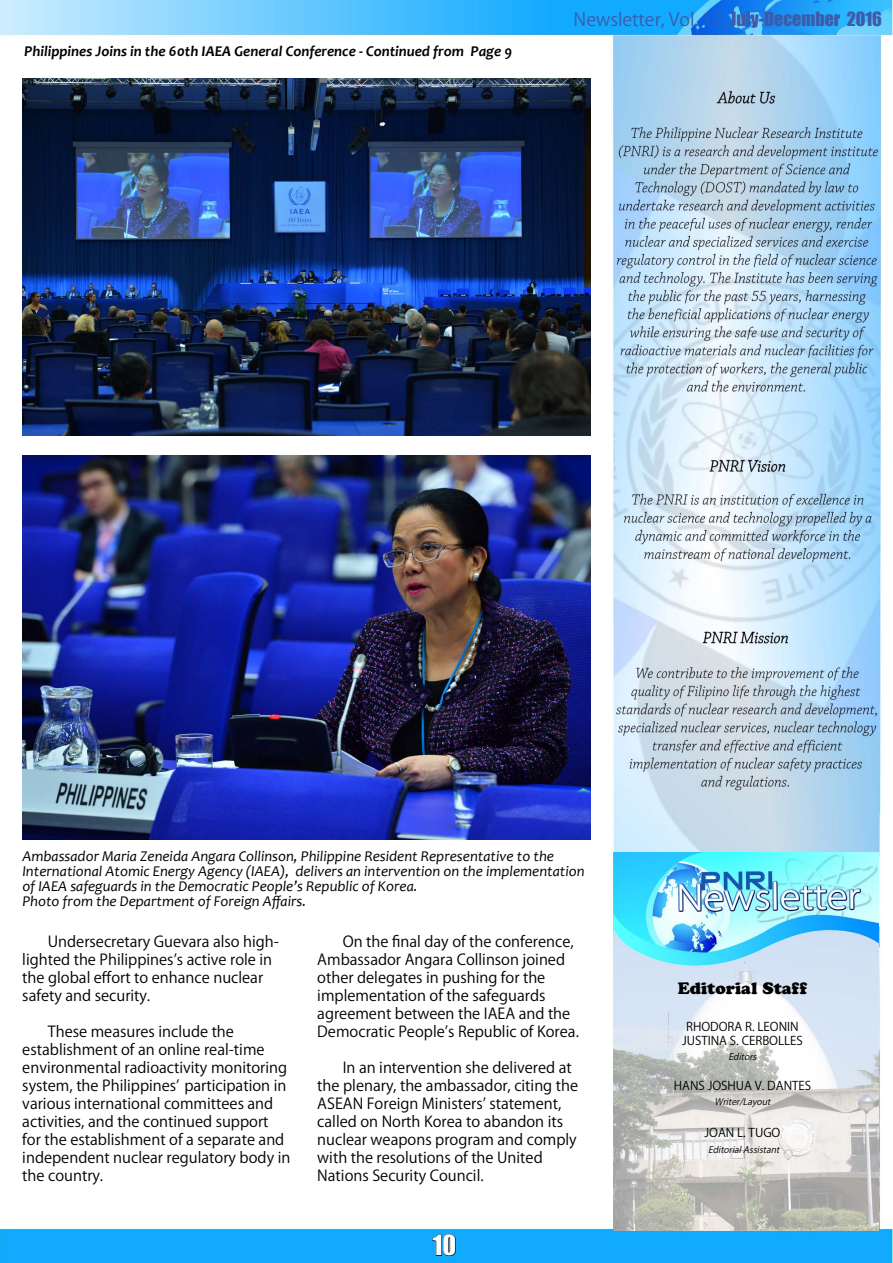
<style>
.page{position:relative;width:893px;height:1263px;background:#fff}
.page>*{position:absolute;margin:0;border:0;box-sizing:border-box;transform-origin:0 0}
.t1{font:25.5px "Impact";color:#fff}
.t2{font:18px "Koz Go Pro";color:#3d5ba9}
.t3{font:16.5px "Cooper Black Std";color:#000}
.t4{font:15px/18px "Koz Go Pro";color:#000}
.t5{font:italic 15px/15px "Candara";color:#000}
.t6{font:italic 700 15px "Candara";color:#000}
.t7{font:12px/14.4px "Koz Go Pro";color:#000;text-align:center}
.t8{font:italic 9px "Koz Go Pro";color:#000}
.s1{font-family:"Impact"}
</style>
<div class="page">
<img style="left:0;top:0;width:893px;height:1263px">
<svg style="left:432px;top:1234px;width:24px;height:22px"></svg>
<img style="left:22px;top:79px;width:569px;height:357px">
<img style="left:22px;top:455px;width:569px;height:385px">
<img style="left:613px;top:852px;width:265px;height:378px">
<p class="t6" style="left:24px;top:41px;width:490px">Philippines Joins in the 60th IAEA General Conference - Continued from Page 9</p>
<p class="t2" style="left:574px;top:8px;width:310px">Newsletter, Vol. 12, <span class="s1">July-December 2016</span></p>
<p class="t5" style="left:22px;top:849px;width:564px">Ambassador Maria Zeneida Angara Collinson, Philippine Resident Representative to the International Atomic Energy Agency (IAEA), delivers an intervention on the implementation of IAEA safeguards in the Democratic People’s Republic of Korea.<br>Photo from the Department of Foreign Affairs.</p>
<p class="t4" style="left:22px;top:932px;width:258px;text-indent:26px">Undersecretary Guevara also high&shy;lighted the Philippines’s active role in the global effort to enhance nuclear safety and security.</p>
<p class="t4" style="left:22px;top:1022px;width:270px;text-indent:26px">These measures include the establishment of an online real-time environmental radioactivity monitoring system, the Philippines’ participation in various international committees and activities, and the continued support for the establishment of a separate and independent nuclear regulatory body in the country.</p>
<p class="t4" style="left:317px;top:932px;width:263px;text-indent:26px">On the final day of the conference, Ambassador Angara Collinson joined other delegates in pushing for the implementation of the safeguards agreement between the IAEA and the Democratic People’s Republic of Korea.</p>
<p class="t4" style="left:317px;top:1058px;width:262px;text-indent:26px">In an intervention she delivered at the plenary, the ambassador, citing the ASEAN Foreign Ministers’ statement, called on North Korea to abandon its nuclear weapons program and comply with the resolutions of the United Nations Security Council.</p>
<h1 class="t1" style="left:433px;top:1225px;width:25px">10</h1>
<p class="t3" style="left:678px;top:978px;width:131px">Editorial Staff</p>
<p class="t7" style="left:682px;top:1019px;width:122px">RHODORA R. LEONIN<br>JUSTINA S. CERBOLLES</p>
<p class="t8" style="left:728px;top:1050px;width:32px">Editors</p>
<p class="t7" style="left:674px;top:1078px;width:139px">HANS JOSHUA V. DANTES</p>
<p class="t8" style="left:715px;top:1096px;width:60px">Writer/Layout</p>
<p class="t8" style="left:722px;top:1097px;width:60px">Writer/Layout</p>
<p class="t7" style="left:704px;top:1126px;width:77px">JOAN L. TUGO</p>
<p class="t8" style="left:708px;top:1144px;width:75px">EditorialAssistant</p>
</div>
